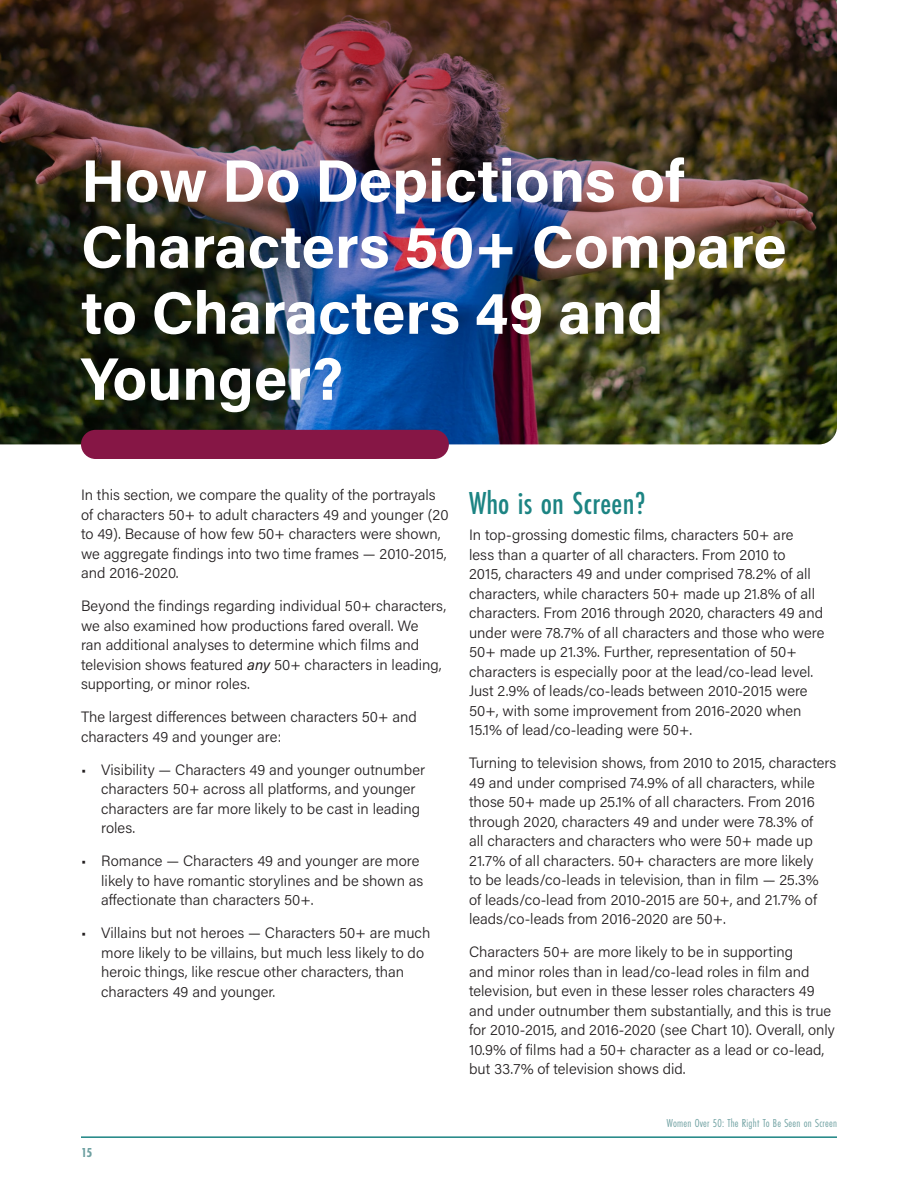
<style>
.page{position:relative;width:918px;height:1188px;background:#fff}
.page>*{position:absolute;margin:0;border:0;box-sizing:border-box;transform-origin:0 0}
.t1{font:700 60px/66px "Acumin Pro";color:#fff}
.Header_2{font:500 33px "Futura PT Cond";letter-spacing:.01em;color:#1c8483}
.Body_copy{font:300 15px/19.5px "Acumin Pro";color:#231f20}
.t2{font:700 13.5px "Futura PT Cond";color:#6ea0a1}
.t3{font:12px "Futura PT Cond";letter-spacing:.02em;color:#6ea0a1}
.s1{font-weight:400;font-style:italic}
</style>
<div class="page">
<hr style="left:81px;top:1136px;width:756px;height:2px;background:#1c8483">
<img style="left:0;top:0;width:837px;height:444px">
<div style="left:81px;top:430px;width:368px;height:29px;background:#861645;border-radius:15px"></div>
<p class="t1" style="left:81px;top:145px;width:707px">How Do Depictions of<br>Characters 50+ Compare to Characters 49 and<br>Younger?</p>
<p class="Body_copy" style="left:81px;top:485px;width:369px">In this section, we compare the quality of the portrayals of characters 50+ to adult characters 49 and younger (20 to 49). Because of how few 50+ characters were shown, we aggregate findings into two time frames — 2010-2015, and 2016-2020.</p>
<p class="Body_copy" style="left:81px;top:596px;width:367px">Beyond the findings regarding individual 50+ characters, we also examined how productions fared overall. We<br>ran additional analyses to determine which films and television shows featured <span class="s1">any</span> 50+ characters in leading, supporting, or minor roles.</p>
<p class="Body_copy" style="left:81px;top:707px;width:337px">The largest differences between characters 50+ and characters 49 and younger are:</p>
<p class="Body_copy" style="left:101px;top:759px;width:325px;text-indent:-20px">• Visibility — Characters 49 and younger outnumber characters 50+ across all platforms, and younger characters are far more likely to be cast in leading roles.</p>
<p class="Body_copy" style="left:101px;top:851px;width:324px;text-indent:-20px">• Romance — Characters 49 and younger are more likely to have romantic storylines and be shown as affectionate than characters 50+.</p>
<p class="Body_copy" style="left:101px;top:923px;width:331px;text-indent:-20px">• Villains but not heroes — Characters 50+ are much more likely to be villains, but much less likely to do heroic things, like rescue other characters, than characters 49 and younger.</p>
<p class="t2" style="left:81px;top:1144px;width:13px">15</p>
<p class="Header_2" style="left:469px;top:484px;width:178px">Who is on Screen?</p>
<p class="Body_copy" style="left:469px;top:525px;width:357px">In top-grossing domestic films, characters 50+ are<br>less than a quarter of all characters. From 2010 to<br>2015, characters 49 and under comprised 78.2% of all characters, while characters 50+ made up 21.8% of all characters. From 2016 through 2020, characters 49 and under were 78.7% of all characters and those who were 50+ made up 21.3%. Further, representation of 50+ characters is especially poor at the lead/co-lead level.<br>Just 2.9% of leads/co-leads between 2010-2015 were 50+, with some improvement from 2016-2020 when 15.1% of lead/co-leading were 50+.</p>
<p class="Body_copy" style="left:469px;top:753px;width:369px">Turning to television shows, from 2010 to 2015, characters 49 and under comprised 74.9% of all characters, while those 50+ made up 25.1% of all characters. From 2016 through 2020, characters 49 and under were 78.3% of<br>all characters and characters who were 50+ made up 21.7% of all characters. 50+ characters are more likely<br>to be leads/co-leads in television, than in film — 25.3%<br>of leads/co-lead from 2010-2015 are 50+, and 21.7% of leads/co-leads from 2016-2020 are 50+.</p>
<p class="Body_copy" style="left:469px;top:942px;width:367px">Characters 50+ are more likely to be in supporting<br>and minor roles than in lead/co-lead roles in film and television, but even in these lesser roles characters 49 and under outnumber them substantially, and this is true for 2010-2015, and 2016-2020 (see Chart 10). Overall, only 10.9% of films had a 50+ character as a lead or co-lead, but 33.7% of television shows did.</p>
<p class="t3" style="left:667px;top:1116px;width:172px">Women Over 50: The Right To Be Seen on Screen</p>
</div>
